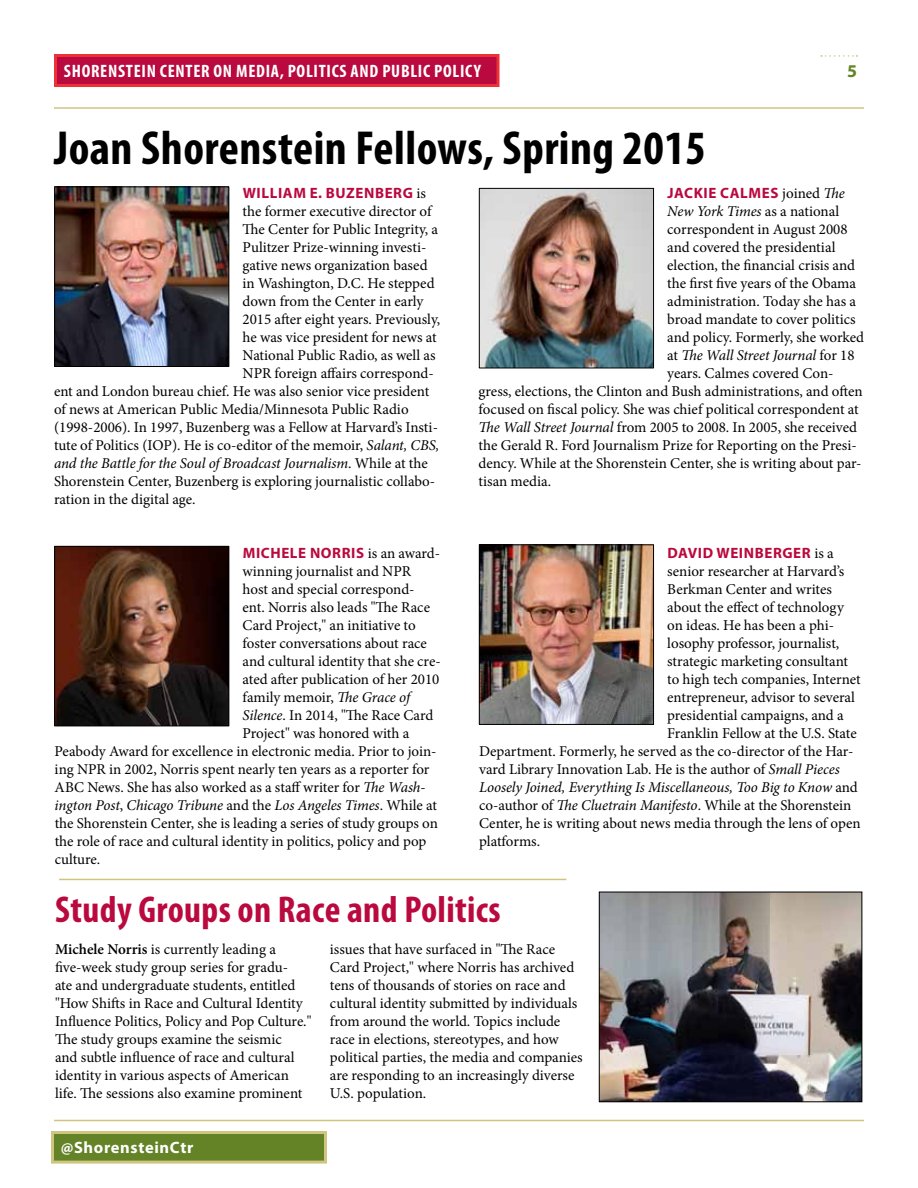
<style>
.page{position:relative;width:918px;height:1188px;background:#fff}
.page>*{position:absolute;margin:0;border:0;box-sizing:border-box;transform-origin:0 0}
.t1{font:700 condensed 48px "Myriad Pro";letter-spacing:.01em;color:#000}
.t2{font:700 condensed 37.5px "Myriad Pro";letter-spacing:.01em;color:#ba093e}
.t3{font:700 condensed 18px "Myriad Pro";letter-spacing:.04em;color:#fff}
.t4{font:700 18px "Myriad Pro";color:#648326}
.t5{font:700 16.5px "Myriad Pro";letter-spacing:.04em;color:#fff}
.t6{font:15px/18px "Minion Pro";color:#000}
.t7{font:italic 15px "Minion Pro";letter-spacing:-.01em;color:#000}
.t8{font:700 15px "Myriad Pro";letter-spacing:.04em;color:#ba093e}
.s1{font-family:"Minion Pro";font-weight:400;color:#000}
.s2{font-style:italic}
.s3{font-style:normal}
.s4{font-family:"Minion Pro";font-weight:400;font-style:italic;color:#000}
.s5{font-weight:600}
</style>
<div class="page">
<div style="left:56px;top:56px;width:442px;height:30px;background:#ba093e"></div>
<div style="left:54px;top:54px;width:446px;height:33px;border:3px solid #ee3137"></div>
<hr style="left:54px;top:107px;width:810px;height:2px;background:#cfc580">
<hr style="left:54px;top:1120px;width:810px;height:1px;background:#cfc580">
<svg style="left:821px;top:55px;width:37px;height:2px"></svg>
<svg style="left:51px;top:1131px;width:276px;height:33px;background:#7b913a"></svg>
<img style="left:56px;top:189px;width:171px;height:176px">
<div style="left:54px;top:187px;width:175px;height:180px;border:1px solid #000"></div>
<img style="left:481px;top:190px;width:171px;height:176px">
<div style="left:479px;top:188px;width:175px;height:180px;border:1px solid #000"></div>
<img style="left:481px;top:547px;width:171px;height:176px">
<div style="left:479px;top:545px;width:175px;height:180px;border:1px solid #000"></div>
<img style="left:56px;top:548px;width:171px;height:176px">
<div style="left:54px;top:546px;width:175px;height:180px;border:1px solid #000"></div>
<img style="left:601px;top:894px;width:259px;height:206px">
<div style="left:599px;top:892px;width:263px;height:210px;border:1px solid #000"></div>
<hr style="left:59px;top:879px;width:507px;height:1px;background:#cfc580">
<p class="t3" style="left:64px;top:60px;width:297px">Shorenstein Center on Media, Politics and</p>
<p class="t3" style="left:382px;top:60px;width:100px">Public Policy</p>
<p class="t4" style="left:847px;top:59px;width:11px">5</p>
<h1 class="t1" style="left:54px;top:118px;width:653px">Joan Shorenstein Fellows, Spring 2015</h1>
<p class="t8" style="left:243px;top:183px;width:185px">WILLIAM E. BUZENBERG <span class="s1">is</span></p>
<p class="t6" style="left:243px;top:202px;width:190px">the former executive director of</p>
<p class="t6" style="left:243px;top:220px;width:197px">The Center for Public Integrity, a</p>
<p class="t6" style="left:243px;top:238px;width:185px">Pulitzer Prize-winning investi-</p>
<p class="t6" style="left:243px;top:256px;width:187px">gative news organization based</p>
<p class="t6" style="left:243px;top:274px;width:194px">in Washington, D.C. He stepped</p>
<p class="t6" style="left:243px;top:292px;width:182px">down from the Center in early</p>
<p class="t6" style="left:243px;top:310px;width:199px">2015 after eight years. Previously,</p>
<p class="t6" style="left:243px;top:328px;width:196px">he was vice president for news at</p>
<p class="t6" style="left:243px;top:346px;width:195px">National Public Radio, as well as</p>
<p class="t6" style="left:243px;top:364px;width:193px">NPR foreign affairs correspond-</p>
<p class="t6" style="left:54px;top:382px;width:377px">ent and London bureau chief. He was also senior vice president</p>
<p class="t6" style="left:54px;top:400px;width:356px">of news at American Public Media/Minnesota Public Radio</p>
<p class="t6" style="left:54px;top:418px;width:385px">(1998-2006). In 1997, Buzenberg was a Fellow at Harvard’s Insti-</p>
<p class="t6" style="left:54px;top:436px;width:387px">tute of Politics (IOP). He is co-editor of the memoir, <span class="s2">Salant, CBS,</span></p>
<p class="t7" style="left:54px;top:453px;width:375px">and the Battle for the Soul of Broadcast Journalism<span class="s3">. While at the</span></p>
<p class="t6" style="left:54px;top:472px;width:383px">Shorenstein Center, Buzenberg is exploring journalistic collabo-</p>
<p class="t6" style="left:54px;top:490px;width:143px">ration in the digital age.</p>
<p class="t8" style="left:243px;top:543px;width:199px">MICHELE NORRIS <span class="s1">is an award-</span></p>
<p class="t6" style="left:243px;top:562px;width:170px">winning journalist and NPR</p>
<p class="t6" style="left:243px;top:580px;width:174px">host and special correspond-</p>
<p class="t6" style="left:243px;top:598px;width:189px">ent. Norris also leads "The Race</p>
<p class="t6" style="left:243px;top:616px;width:175px">Card Project," an initiative to</p>
<p class="t6" style="left:243px;top:634px;width:186px">foster conversations about race</p>
<p class="t6" style="left:243px;top:652px;width:200px">and cultural identity that she cre-</p>
<p class="t6" style="left:243px;top:670px;width:198px">ated after publication of her 2010</p>
<p class="t6" style="left:243px;top:688px;width:169px">family memoir, <span class="s2">The Grace of</span></p>
<p class="t6" style="left:243px;top:706px;width:192px"><span class="s2">Silence</span>. In 2014, "The Race Card</p>
<p class="t6" style="left:243px;top:724px;width:168px">Project" was honored with a</p>
<p class="t6" style="left:55px;top:742px;width:383px">Peabody Award for excellence in electronic media. Prior to join-</p>
<p class="t6" style="left:55px;top:760px;width:376px">ing NPR in 2002, Norris spent nearly ten years as a reporter for</p>
<p class="t6" style="left:55px;top:778px;width:372px">ABC News. She has also worked as a staff writer for <span class="s2">The Wash-</span></p>
<p class="t7" style="left:55px;top:795px;width:384px">ington Post<span class="s3">,</span> Chicago Tribune <span class="s3">and the</span> Los Angeles Times<span class="s3">. While at</span></p>
<p class="t6" style="left:55px;top:814px;width:385px">the Shorenstein Center, she is leading a series of study groups on</p>
<p class="t6" style="left:55px;top:832px;width:373px">the role of race and cultural identity in politics, policy and pop</p>
<p class="t6" style="left:55px;top:850px;width:47px">culture.</p>
<p class="t8" style="left:667px;top:183px;width:179px">JACKIE CALMES <span class="s1">joined</span> <span class="s4">The</span></p>
<p class="t7" style="left:667px;top:201px;width:174px">New York Times <span class="s3">as a national</span></p>
<p class="t6" style="left:667px;top:220px;width:182px">correspondent in August 2008</p>
<p class="t6" style="left:667px;top:238px;width:170px">and covered the presidential</p>
<p class="t6" style="left:667px;top:256px;width:189px">election, the financial crisis and</p>
<p class="t6" style="left:667px;top:274px;width:190px">the first five years of the Obama</p>
<p class="t6" style="left:667px;top:292px;width:190px">administration. Today she has a</p>
<p class="t6" style="left:667px;top:310px;width:190px">broad mandate to cover politics</p>
<p class="t6" style="left:667px;top:328px;width:198px">and policy. Formerly, she worked</p>
<p class="t7" style="left:667px;top:345px;width:189px"><span class="s3">at</span> The Wall Street Journal <span class="s3">for 18</span></p>
<p class="t6" style="left:667px;top:364px;width:168px">years. Calmes covered Con-</p>
<p class="t6" style="left:479px;top:382px;width:386px">gress, elections, the Clinton and Bush administrations, and often</p>
<p class="t6" style="left:479px;top:400px;width:382px">focused on fiscal policy. She was chief political correspondent at</p>
<p class="t6" style="left:479px;top:418px;width:380px"><span class="s2">The Wall Street Journal</span> from 2005 to 2008. In 2005, she received</p>
<p class="t6" style="left:479px;top:436px;width:380px">the Gerald R. Ford Journalism Prize for Reporting on the Presi-</p>
<p class="t6" style="left:479px;top:454px;width:385px">dency. While at the Shorenstein Center, she is writing about par-</p>
<p class="t6" style="left:479px;top:472px;width:74px">tisan media.</p>
<p class="t8" style="left:667px;top:543px;width:168px">DAVID WEINBERGER <span class="s1">is a</span></p>
<p class="t6" style="left:667px;top:562px;width:178px">senior researcher at Harvard’s</p>
<p class="t6" style="left:667px;top:580px;width:166px">Berkman Center and writes</p>
<p class="t6" style="left:667px;top:598px;width:178px">about the effect of technology</p>
<p class="t6" style="left:667px;top:616px;width:168px">on ideas. He has been a phi-</p>
<p class="t6" style="left:667px;top:634px;width:174px">losophy professor, journalist,</p>
<p class="t6" style="left:667px;top:652px;width:182px">strategic marketing consultant</p>
<p class="t6" style="left:667px;top:670px;width:195px">to high tech companies, Internet</p>
<p class="t6" style="left:667px;top:688px;width:189px">entrepreneur, advisor to several</p>
<p class="t6" style="left:667px;top:706px;width:178px">presidential campaigns, and a</p>
<p class="t6" style="left:667px;top:724px;width:191px">Franklin Fellow at the U.S. State</p>
<p class="t6" style="left:479px;top:742px;width:376px">Department. Formerly, he served as the co-director of the Har-</p>
<p class="t6" style="left:479px;top:760px;width:362px">vard Library Innovation Lab. He is the author of <span class="s2">Small Pieces</span></p>
<p class="t7" style="left:479px;top:777px;width:380px">Loosely Joined, Everything Is Miscellaneous, Too Big to Know <span class="s3">and</span></p>
<p class="t6" style="left:479px;top:796px;width:374px">co-author of <span class="s2">The Cluetrain Manifesto</span>. While at the Shorenstein</p>
<p class="t6" style="left:479px;top:814px;width:383px">Center, he is writing about news media through the lens of open</p>
<p class="t6" style="left:479px;top:832px;width:63px">platforms.</p>
<h2 class="t2" style="left:55px;top:886px;width:447px">Study Groups on Race and Politics</h2>
<p class="t6" style="left:55px;top:941px;width:258px"><span class="s5">Michele Norris</span> is currently leading a five-week study group series for gradu-<br>ate and undergraduate students, entitled "How Shifts in Race and Cultural Identity Influence Politics, Policy and Pop Culture." The study groups examine the seismic<br>and subtle influence of race and cultural identity in various aspects of American life. The sessions also examine prominent</p>
<p class="t6" style="left:330px;top:941px;width:254px">issues that have surfaced in "The Race Card Project," where Norris has archived tens of thousands of stories on race and cultural identity submitted by individuals from around the world. Topics include race in elections, stereotypes, and how political parties, the media and companies are responding to an increasingly diverse U.S. population.</p>
<p class="t5" style="left:61px;top:1137px;width:134px">@SHORENSTEINCTR</p>
</div>
